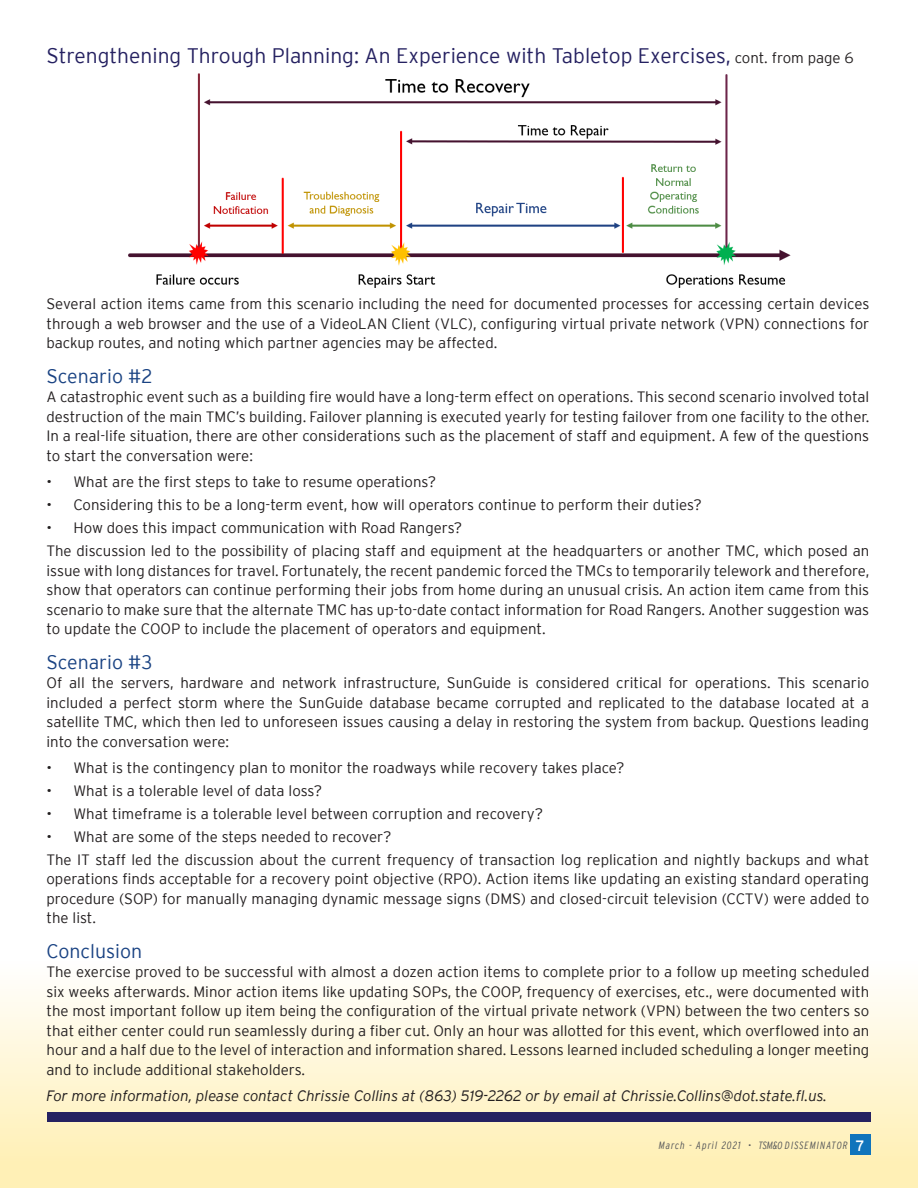
<style>
.page{position:relative;width:918px;height:1188px;background:#fff}
.page>*{position:absolute;margin:0;border:0;box-sizing:border-box;transform-origin:0 0}
.Continued_On{font:300 21px "Interstate";color:#252161}
.Subhead{font:300 19.5px "Interstate";color:#1a4383}
.Body_Copy{font:300 15px/19.5px "Interstate";color:#231f20;text-align:justify}
.For_More_Info{font:italic 300 15px "Interstate";color:#231f20}
.t1{font:italic 300 condensed 10.5px "Interstate";letter-spacing:.1em;color:#57585a}
.s1{font-size:15px;color:#231f20}
.s2{font-weight:400;font-style:normal;font-stretch:normal;font-size:15px;color:#fff}
</style>
<div class="page">
<div style="left:0;top:856px;width:918px;height:332px;background:linear-gradient(to bottom,#fff,#fff0b6)"></div>
<div style="left:47px;top:1112px;width:823px;height:9px;background:#252161"></div>
<div style="left:850px;top:1135px;width:21px;height:20px;background:#1074bc"></div>
<img style="left:128px;top:73px;width:663px;height:215px">
<p class="Continued_On" style="left:46px;top:43px;width:809px">Strengthening Through Planning: An Experience with Tabletop Exercises, <span class="s1">cont. from page 6</span></p>
<p class="Body_Copy" style="left:46px;top:294px;width:824px">Several action items came from this scenario including the need for documented processes for accessing certain devices through a web browser and the use of a VideoLAN Client (VLC), configuring virtual private network (VPN) connections for backup routes, and noting which partner agencies may be affected.</p>
<p class="Subhead" style="left:46px;top:365px;width:107px">Scenario #2</p>
<p class="Body_Copy" style="left:46px;top:387px;width:824px">A catastrophic event such as a building fire would have a long-term effect on operations. This second scenario involved total destruction of the main TMC’s building. Failover planning is executed yearly for testing failover from one facility to the other.<br>In a real-life situation, there are other considerations such as the placement of staff and equipment. A few of the questions to start the conversation were:</p>
<p class="Body_Copy" style="left:46px;top:472px;width:391px">• What are the first steps to take to resume operations?</p>
<p class="Body_Copy" style="left:46px;top:495px;width:657px">• Considering this to be a long-term event, how will operators continue to perform their duties?</p>
<p class="Body_Copy" style="left:46px;top:518px;width:417px">• How does this impact communication with Road Rangers?</p>
<p class="Body_Copy" style="left:46px;top:541px;width:824px">The discussion led to the possibility of placing staff and equipment at the headquarters or another TMC, which posed an issue with long distances for travel. Fortunately, the recent pandemic forced the TMCs to temporarily telework and therefore, show that operators can continue performing their jobs from home during an unusual crisis. An action item came from this scenario to make sure that the alternate TMC has up-to-date contact information for Road Rangers. Another suggestion was to update the COOP to include the placement of operators and equipment.</p>
<p class="Subhead" style="left:46px;top:651px;width:107px">Scenario #3</p>
<p class="Body_Copy" style="left:46px;top:673px;width:824px">Of all the servers, hardware and network infrastructure, SunGuide is considered critical for operations. This scenario included a perfect storm where the SunGuide database became corrupted and replicated to the database located at a satellite TMC, which then led to unforeseen issues causing a delay in restoring the system from backup. Questions leading into the conversation were:</p>
<p class="Body_Copy" style="left:46px;top:758px;width:580px">• What is the contingency plan to monitor the roadways while recovery takes place?</p>
<p class="Body_Copy" style="left:46px;top:781px;width:277px">• What is a tolerable level of data loss?</p>
<p class="Body_Copy" style="left:46px;top:804px;width:498px">• What timeframe is a tolerable level between corruption and recovery?</p>
<p class="Body_Copy" style="left:46px;top:827px;width:347px">• What are some of the steps needed to recover?</p>
<p class="Body_Copy" style="left:46px;top:850px;width:824px">The IT staff led the discussion about the current frequency of transaction log replication and nightly backups and what operations finds acceptable for a recovery point objective (RPO). Action items like updating an existing standard operating procedure (SOP) for manually managing dynamic message signs (DMS) and closed-circuit television (CCTV) were added to the list.</p>
<p class="Subhead" style="left:46px;top:940px;width:97px">Conclusion</p>
<p class="Body_Copy" style="left:46px;top:962px;width:824px">The exercise proved to be successful with almost a dozen action items to complete prior to a follow up meeting scheduled six weeks afterwards. Minor action items like updating SOPs, the COOP, frequency of exercises, etc., were documented with the most important follow up item being the configuration of the virtual private network (VPN) between the two centers so that either center could run seamlessly during a fiber cut. Only an hour was allotted for this event, which overflowed into an hour and a half due to the level of interaction and information shared. Lessons learned included scheduling a longer meeting and to include additional stakeholders.</p>
<p class="For_More_Info" style="left:46px;top:1087px;width:782px">For more information, please contact Chrissie Collins at (863) 519-2262 or by email at Chrissie.Collins@dot.state.fl.us.</p>
<p class="t1" style="left:659px;top:1139px;width:208px">March - April 2021 • TSM&amp;O DISSEMINATOR <span class="s2">7</span></p>
</div>
